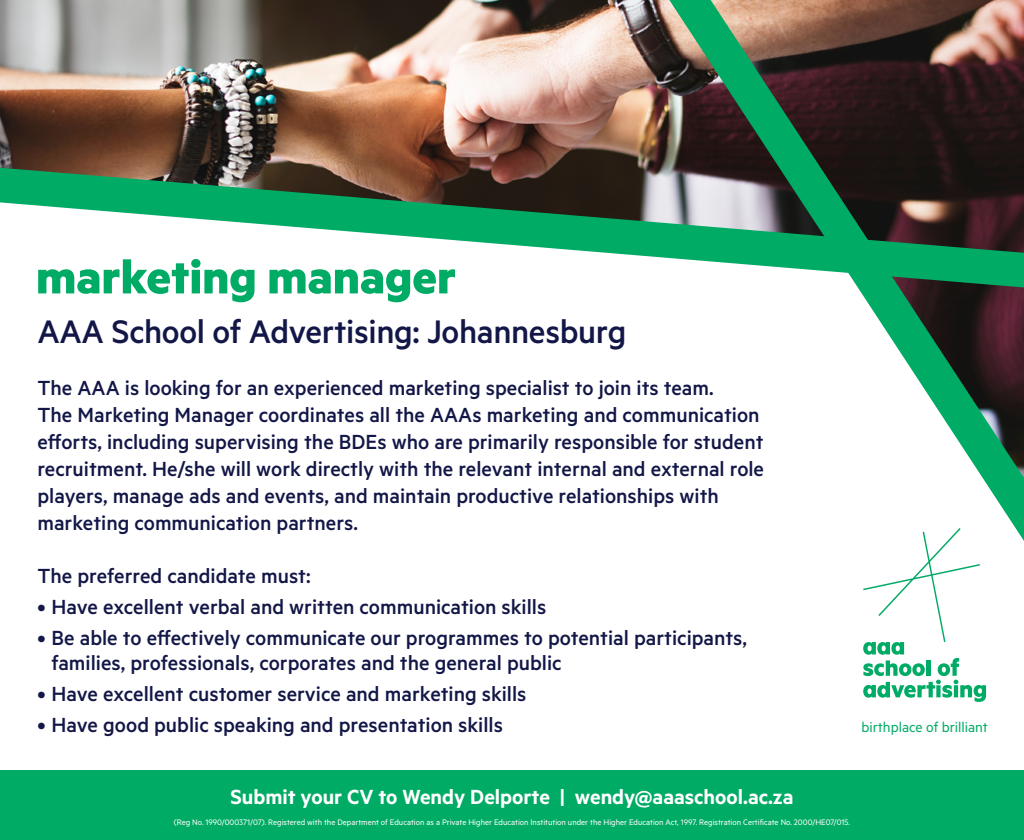
<style>
.page{position:relative;width:1024px;height:840px;background:#fff}
.page>*{position:absolute;margin:0;border:0;box-sizing:border-box;transform-origin:0 0}
.t1{font:700 52.5px "Metric";color:#00ab65}
.t2{font:500 36.7px "Metric";letter-spacing:-.01em;color:#131747}
.t3{font:500 23px/27px "Metric";color:#131747}
.t4{font:600 23px "Metric";color:#fff}
.t5{font:15.8px "Metric";color:#00ab65}
.t6{font:9px "Metric";color:#fff}
</style>
<div class="page">
<div style="left:0;top:770px;width:1024px;height:70px;background:#00ab65"></div>
<svg style="left:863px;top:541px;width:123px;height:161px"></svg>
<img style="left:0;top:0;width:669px;height:168px">
<svg style="left:0;top:168px;width:669px;height:90px"></svg>
<svg style="left:669px;top:0;width:355px;height:541px"></svg>
<h1 class="t1" style="left:36px;top:245px;width:422px">marketing manager</h1>
<h2 class="t2" style="left:37px;top:310px;width:590px">AAA School of Advertising: Johannesburg</h2>
<p class="t3" style="left:37px;top:374px;width:728px">The AAA is looking for an experienced marketing specialist to join its team.<br>The Marketing Manager coordinates all the AAAs marketing and communication efforts, including supervising the BDEs who are primarily responsible for student recruitment. He/she will work directly with the relevant internal and external role players, manage ads and events, and maintain productive relationships with marketing communication partners.</p>
<p class="t3" style="left:37px;top:561px;width:275px">The preferred candidate must:</p>
<p class="t3" style="left:37px;top:592px;width:510px">• Have excellent verbal and written communication skills</p>
<p class="t3" style="left:51px;top:624px;width:697px;line-height:25px;text-indent:-14px">• Be able to effectively communicate our programmes to potential participants, families, professionals, corporates and the general public</p>
<p class="t3" style="left:37px;top:680px;width:491px">• Have excellent customer service and marketing skills</p>
<p class="t3" style="left:37px;top:711px;width:467px">• Have good public speaking and presentation skills</p>
<p class="t5" style="left:862px;top:718px;width:128px">birthplace of brilliant</p>
<p class="t4" style="left:230px;top:783px;width:565px">Submit your CV to Wendy Delporte | wendy@aaaschool.ac.za</p>
<p class="t6" style="left:174px;top:817px;width:678px">(Reg No. 1990/000371/07). Registered with the Department of Education as a Private Higher Education Institution under the Higher Education Act, 1997. Registration Certificate No. 2000/HE07/015.</p>
</div>
